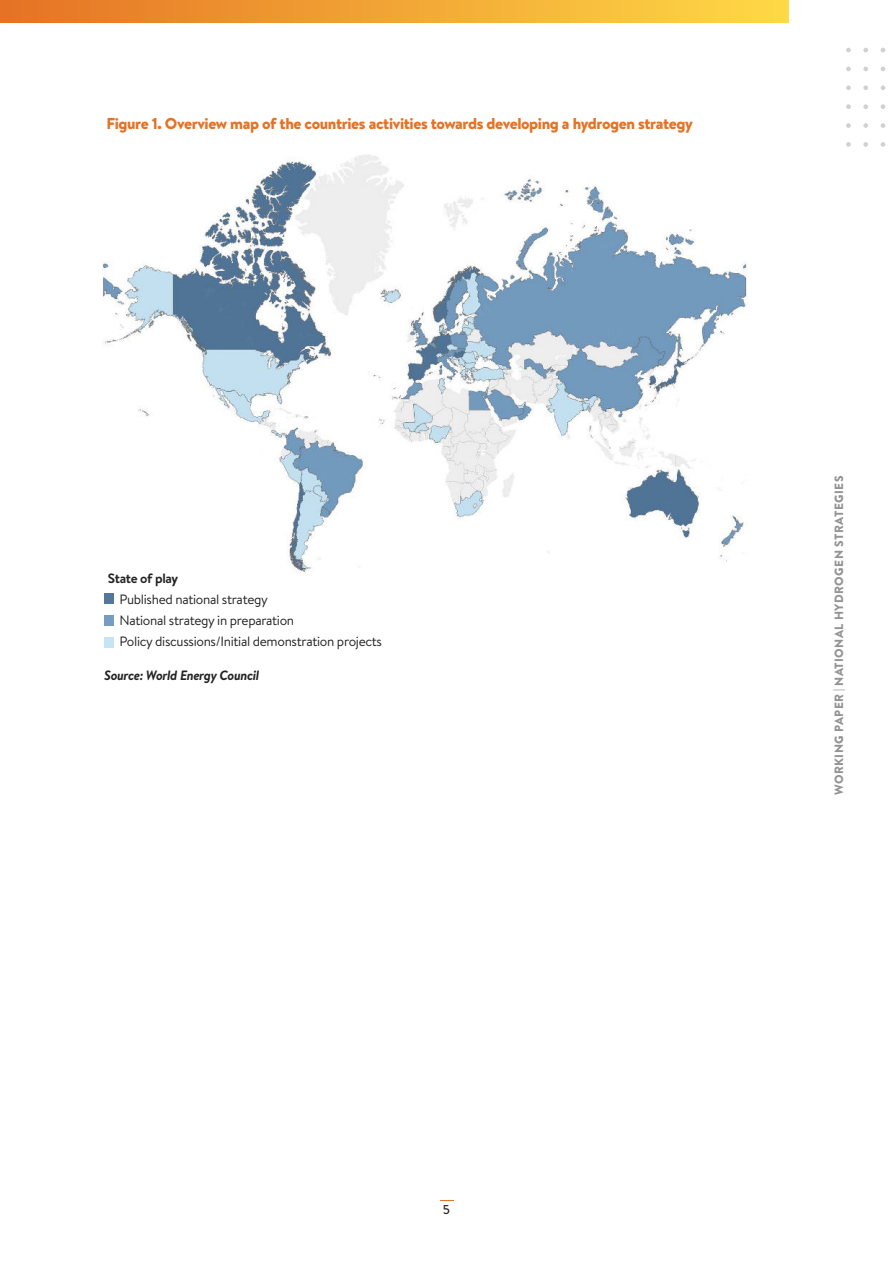
<style>
.page{position:relative;width:893px;height:1263px;background:#fff}
.page>*{position:absolute;margin:0;border:0;box-sizing:border-box;transform-origin:0 0}
.t1{font:900 15.75px "Brandon Text";letter-spacing:-.025em;color:#e57225}
.t2{font:13.5px/21px "Brandon Text";letter-spacing:-.025em;color:#232323}
.t3{font:italic 700 13.5px "Brandon Text";letter-spacing:-.025em;color:#232323}
.t4{font:700 13.5px "Brandon Text";letter-spacing:-.025em;color:#232323}
.t5{font:500 12.75px "Brandon Text";color:#232323}
.t6{font:900 12px "Brandon Text";letter-spacing:.035em;color:#949494}
</style>
<div class="page">
<div style="left:0;top:0;width:789px;height:22px;background:linear-gradient(to right,#e57225,#ffd946)"></div>
<svg style="left:881px;top:123px;width:4px;height:5px"></svg>
<svg style="left:881px;top:142px;width:4px;height:5px"></svg>
<svg style="left:881px;top:85px;width:4px;height:5px"></svg>
<svg style="left:881px;top:104px;width:4px;height:5px"></svg>
<svg style="left:881px;top:48px;width:4px;height:4px"></svg>
<svg style="left:881px;top:67px;width:4px;height:4px"></svg>
<svg style="left:863px;top:123px;width:5px;height:5px"></svg>
<svg style="left:863px;top:142px;width:5px;height:5px"></svg>
<svg style="left:863px;top:85px;width:5px;height:5px"></svg>
<svg style="left:863px;top:104px;width:5px;height:5px"></svg>
<svg style="left:863px;top:48px;width:5px;height:4px"></svg>
<svg style="left:863px;top:67px;width:5px;height:4px"></svg>
<svg style="left:846px;top:123px;width:5px;height:5px"></svg>
<svg style="left:846px;top:142px;width:5px;height:5px"></svg>
<svg style="left:846px;top:85px;width:5px;height:5px"></svg>
<svg style="left:846px;top:104px;width:5px;height:5px"></svg>
<svg style="left:846px;top:48px;width:5px;height:4px"></svg>
<svg style="left:846px;top:67px;width:5px;height:4px"></svg>
<img style="left:102px;top:154px;width:645px;height:419px">
<div style="left:105px;top:593px;width:9px;height:10px;background:#54789b"></div>
<div style="left:105px;top:615px;width:9px;height:10px;background:#769dc1"></div>
<div style="left:105px;top:637px;width:9px;height:10px;background:#c7e4f4"></div>
<p class="t1" style="left:107px;top:116px;width:588px">Figure 1. Overview map of the countries activities towards developing a hydrogen strategy</p>
<p class="t4" style="left:108px;top:573px;width:72px">State of play</p>
<p class="t2" style="left:120px;top:590px;width:264px">Published national strategy<br>National strategy in preparation<br>Policy discussions/Initial demonstration projects</p>
<p class="t3" style="left:104px;top:670px;width:157px">Source: World Energy Council</p>
<p class="t6" style="left:833px;top:795px;width:321px;rotate:-90deg">WORKING PAPER | NATIONAL HYDROGEN STRATEGIES</p>
<p class="t5" style="left:443px;top:1202px;width:9px">5</p>
</div>
